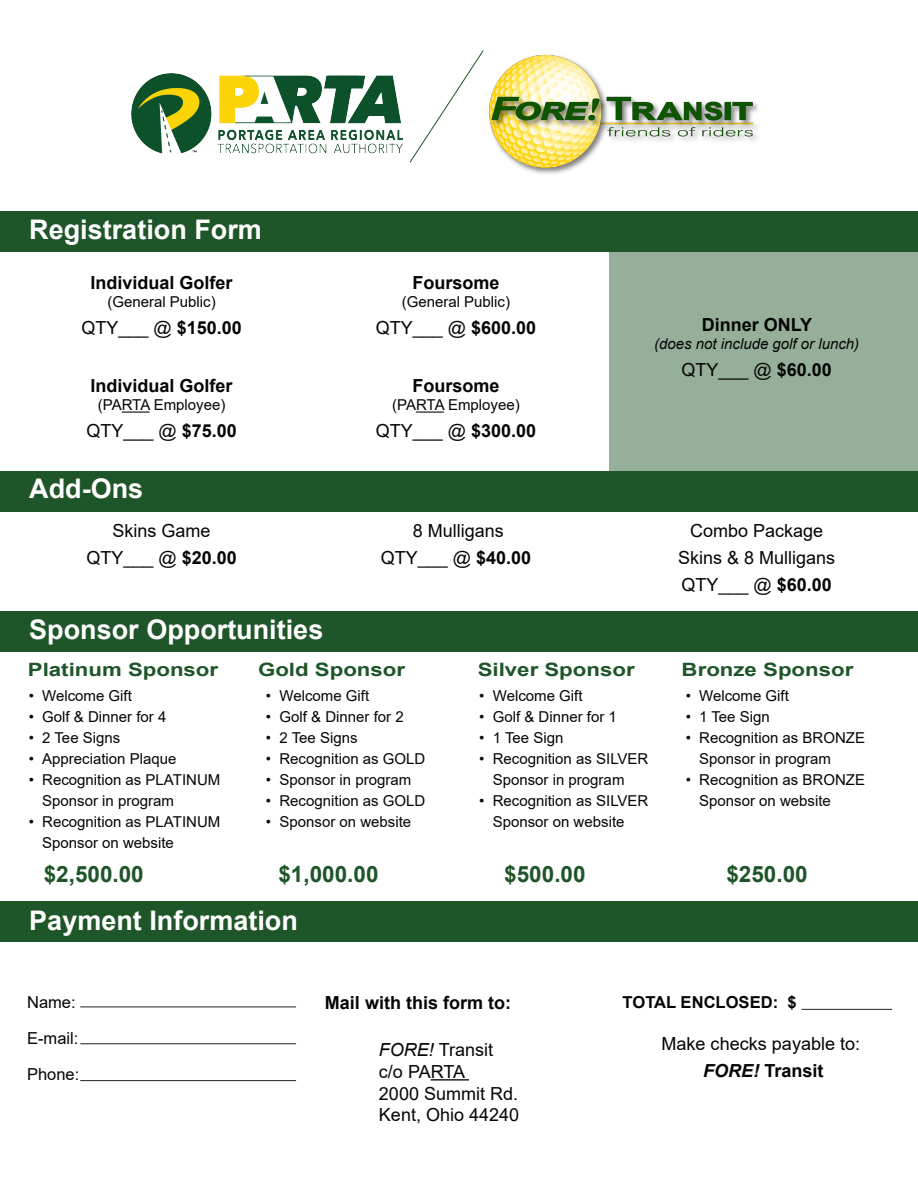
<style>
.page{position:relative;width:918px;height:1188px;background:#fff}
.page>*{position:absolute;margin:0;border:0;box-sizing:border-box;transform-origin:0 0}
.t1{font:700 27px "Arial";color:#fff}
.t2{font:700 22.5px "Arial";color:#1e5529}
.t3{font:700 18.45px "Arial";color:#1e5529;scale:1.21 1}
.t4{font:18px/27px "Arial";color:#050504;text-align:center}
.t5{font:700 18px "Arial";color:#050504}
.t6{font:16.5px/36px "Arial";color:#050504}
.t7{font:700 16.5px "Arial";color:#050504}
.t8{font:15px/21px "Arial";color:#050504}
.t9{font:italic 15px "Arial";color:#050504}
.s1{font-weight:700}
.s2{font-style:italic}
.s3{font-weight:700;font-style:italic}
</style>
<div class="page">
<div style="left:610px;top:234px;width:308px;height:273px;background:#96af9b"></div>
<div style="left:0;top:211px;width:918px;height:40px;background:#1e5529"></div>
<div style="left:0;top:471px;width:918px;height:41px;background:#1e5529"></div>
<img style="left:131px;top:74px;width:272px;height:80px">
<svg style="left:122px;top:412px;width:28px;height:1px"></svg>
<svg style="left:416px;top:412px;width:28px;height:1px"></svg>
<div style="left:0;top:611px;width:918px;height:41px;background:#1e5529"></div>
<hr style="left:431px;top:1079px;width:38px;height:2px;background:#050504">
<div style="left:0;top:901px;width:918px;height:41px;background:#1e5529"></div>
<img style="left:489px;top:55px;width:270px;height:119px">
<svg style="left:410px;top:50px;width:73px;height:112px"></svg>
<hr style="left:80px;top:1007px;width:216px;height:1px;background:#211e1e">
<hr style="left:80px;top:1044px;width:216px;height:1px;background:#211e1e">
<hr style="left:80px;top:1080px;width:216px;height:1px;background:#211e1e">
<hr style="left:802px;top:1009px;width:90px;height:1px;background:#211e1e">
<h1 class="t1" style="left:29px;top:211px;width:234px">Registration Form</h1>
<p class="t5" style="left:91px;top:270px;width:144px">Individual Golfer</p>
<p class="t8" style="left:107px;top:291px;width:110px">(General Public)</p>
<p class="t4" style="left:81px;top:314px;width:162px">QTY___ @ <span class="s1">$150.00</span></p>
<p class="t5" style="left:91px;top:373px;width:144px">Individual Golfer</p>
<p class="t8" style="left:98px;top:395px;width:129px">(PARTA Employee)</p>
<p class="t4" style="left:86px;top:418px;width:152px">QTY___ @ <span class="s1">$75.00</span></p>
<h1 class="t1" style="left:29px;top:470px;width:115px">Add-Ons</h1>
<p class="t5" style="left:412px;top:270px;width:89px">Foursome</p>
<p class="t8" style="left:402px;top:291px;width:110px">(General Public)</p>
<p class="t4" style="left:376px;top:314px;width:162px">QTY___ @ <span class="s1">$600.00</span></p>
<p class="t5" style="left:702px;top:312px;width:112px">Dinner ONLY</p>
<p class="t9" style="left:654px;top:334px;width:207px">(does not include golf or lunch)</p>
<p class="t4" style="left:682px;top:356px;width:152px">QTY___ @ <span class="s1">$60.00</span></p>
<p class="t5" style="left:412px;top:373px;width:89px">Foursome</p>
<p class="t8" style="left:392px;top:395px;width:129px">(PARTA Employee)</p>
<p class="t4" style="left:376px;top:418px;width:162px">QTY___ @ <span class="s1">$300.00</span></p>
<p class="t4" style="left:86px;top:517px;width:152px">Skins Game<br>QTY___ @ <span class="s1">$20.00</span></p>
<p class="t4" style="left:381px;top:517px;width:152px">8 Mulligans<br>QTY___ @ <span class="s1">$40.00</span></p>
<p class="t4" style="left:678px;top:517px;width:159px">Combo Package<br>Skins &amp; 8 Mulligans<br>QTY___ @ <span class="s1">$60.00</span></p>
<h1 class="t1" style="left:29px;top:611px;width:296px">Sponsor Opportunities</h1>
<p class="t3" style="left:28px;top:657px;width:159px">Platinum Sponsor</p>
<p class="t3" style="left:258px;top:657px;width:123px">Gold Sponsor</p>
<p class="t3" style="left:478px;top:657px;width:131px">Silver Sponsor</p>
<p class="t3" style="left:682px;top:657px;width:143px">Bronze Sponsor</p>
<p class="t8" style="left:29px;top:685px;width:105px">• Welcome Gift</p>
<p class="t8" style="left:29px;top:706px;width:139px">• Golf &amp; Dinner for 4</p>
<p class="t8" style="left:29px;top:727px;width:93px">• 2 Tee Signs</p>
<p class="t8" style="left:29px;top:748px;width:149px">• Appreciation Plaque</p>
<p class="t8" style="left:42px;top:769px;width:180px;text-indent:-14px">• Recognition as PLATINUM<br>Sponsor in program</p>
<p class="t8" style="left:42px;top:811px;width:180px;text-indent:-14px">• Recognition as PLATINUM<br>Sponsor on website</p>
<p class="t8" style="left:266px;top:685px;width:105px">• Welcome Gift</p>
<p class="t8" style="left:266px;top:706px;width:139px">• Golf &amp; Dinner for 2</p>
<p class="t8" style="left:266px;top:727px;width:93px">• 2 Tee Signs</p>
<p class="t8" style="left:266px;top:748px;width:161px">• Recognition as GOLD</p>
<p class="t8" style="left:266px;top:769px;width:147px">• Sponsor in program</p>
<p class="t8" style="left:266px;top:790px;width:161px">• Recognition as GOLD</p>
<p class="t8" style="left:266px;top:811px;width:147px">• Sponsor on website</p>
<h2 class="t2" style="left:44px;top:858px;width:102px">$2,500.00</h2>
<h2 class="t2" style="left:278px;top:858px;width:102px">$1,000.00</h2>
<h1 class="t1" style="left:29px;top:902px;width:270px">Payment Information</h1>
<p class="t8" style="left:479px;top:685px;width:105px">• Welcome Gift</p>
<p class="t8" style="left:479px;top:706px;width:139px">• Golf &amp; Dinner for 1</p>
<p class="t8" style="left:479px;top:727px;width:86px">• 1 Tee Sign</p>
<p class="t8" style="left:493px;top:748px;width:157px;text-indent:-14px">• Recognition as SILVER<br>Sponsor in program</p>
<p class="t8" style="left:493px;top:790px;width:157px;text-indent:-14px">• Recognition as SILVER<br>Sponsor on website</p>
<p class="t8" style="left:686px;top:685px;width:105px">• Welcome Gift</p>
<p class="t8" style="left:686px;top:706px;width:86px">• 1 Tee Sign</p>
<p class="t8" style="left:699px;top:727px;width:167px;text-indent:-14px">• Recognition as BRONZE<br>Sponsor in program</p>
<p class="t8" style="left:699px;top:769px;width:167px;text-indent:-14px">• Recognition as BRONZE<br>Sponsor on website</p>
<h2 class="t2" style="left:504px;top:858px;width:83px">$500.00</h2>
<h2 class="t2" style="left:726px;top:858px;width:83px">$250.00</h2>
<p class="t6" style="left:27px;top:984px;width:54px">Name:<br>E-mail:<br>Phone:</p>
<p class="t7" style="left:623px;top:990px;width:176px">TOTAL ENCLOSED: $</p>
<p class="t5" style="left:325px;top:990px;width:188px">Mail with this form to:</p>
<p class="t4" style="left:379px;top:1039px;width:142px;line-height:21.6px;text-align:left"><span class="s2">FORE!</span> Transit c/o PARTA<br>2000 Summit Rd.<br>Kent, Ohio 44240</p>
<p class="t4" style="left:661px;top:1030px;width:200px">Make checks payable to:<br><span class="s3">FORE!</span> <span class="s1">Transit</span></p>
</div>
